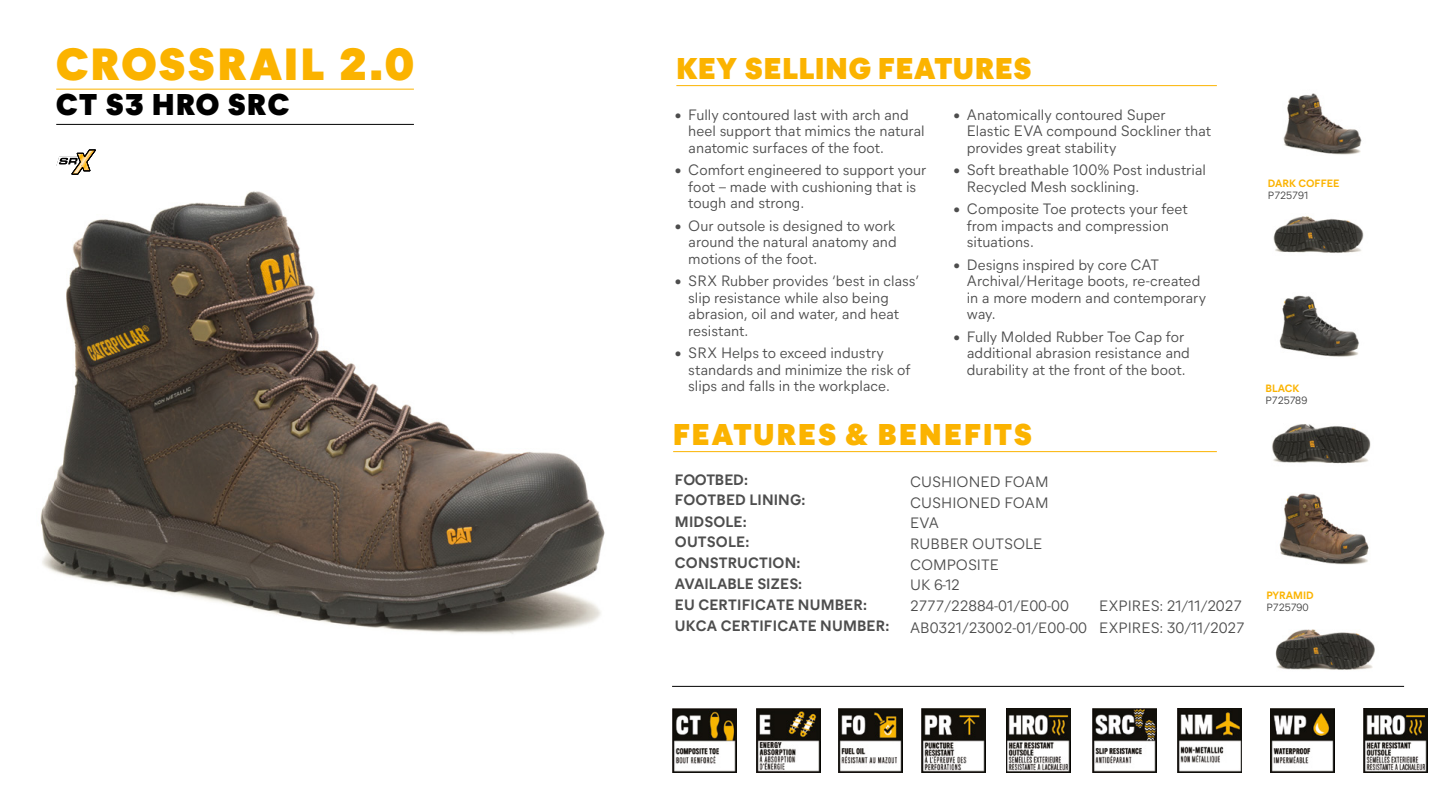
<style>
.page{position:relative;width:1440px;height:810px;background:#fff}
.page>*{position:absolute;margin:0;border:0;box-sizing:border-box;transform-origin:0 0}
.t1{font:900 45px "Mier A";letter-spacing:.055em;color:#fbb300}
.t2{font:900 30px "Mier A";letter-spacing:.035em;color:#fbb300}
.t3{font:900 30px "Mier A";letter-spacing:.06em;color:#fbb300}
.t4{font:900 30px "Mier A";letter-spacing:.05em;color:#000}
.t5{font:15px/16.5px "Mier B";color:#4d4d4d}
.t6{font:700 15px/20.8px "Mier B";letter-spacing:.01em;color:#4d4d4d}
.t7{font:700 10.65px "Mier B";color:#fbb300}
.t8{font:10.5px "Mier B";letter-spacing:-.005em;color:#404040}
</style>
<div class="page">
<img style="left:40px;top:88px;width:565px;height:546px">
<hr style="left:676px;top:85px;width:541px;height:1px;background:#fbb300">
<img style="left:757px;top:709px;width:64px;height:64px">
<img style="left:839px;top:709px;width:64px;height:64px">
<img style="left:1006px;top:709px;width:64px;height:64px">
<img style="left:921px;top:709px;width:64px;height:64px">
<hr style="left:672px;top:686px;width:732px;height:1px;background:#000">
<hr style="left:673px;top:451px;width:544px;height:1px;background:#fbb300">
<img style="left:1092px;top:709px;width:64px;height:64px">
<img style="left:1273px;top:216px;width:91px;height:37px">
<img style="left:1279px;top:295px;width:80px;height:62px">
<img style="left:1283px;top:93px;width:79px;height:62px">
<hr style="left:56px;top:89px;width:358px;height:1px;background:#fbb300">
<hr style="left:56px;top:124px;width:358px;height:1px;background:#000">
<img style="left:1272px;top:424px;width:99px;height:40px">
<img style="left:1279px;top:493px;width:90px;height:72px">
<img style="left:1275px;top:629px;width:100px;height:41px">
<svg style="left:56px;top:149px;width:76px;height:26px"></svg>
<img style="left:672px;top:709px;width:64px;height:64px">
<img style="left:1178px;top:709px;width:64px;height:64px">
<img style="left:1271px;top:709px;width:64px;height:64px">
<img style="left:1364px;top:709px;width:64px;height:64px">
<h1 class="t1" style="left:56px;top:31px;width:359px">CROSSRAIL 2.0</h1>
<h2 class="t4" style="left:56px;top:83px;width:235px">CT S3 HRO SRC</h2>
<h2 class="t2" style="left:676px;top:46px;width:357px">KEY SELLING FEATURES</h2>
<p class="t5" style="left:688px;top:106px;width:238px;text-indent:-14px">• Fully contoured last with arch and heel support that mimics the natural anatomic surfaces of the foot.</p>
<p class="t5" style="left:688px;top:161px;width:240px;text-indent:-14px">• Comfort engineered to support your foot – made with cushioning that is tough and strong.</p>
<p class="t5" style="left:688px;top:217px;width:210px;text-align:justify;text-indent:-14px">• Our outsole is designed to work around the natural anatomy and motions of the foot.</p>
<p class="t5" style="left:688px;top:272px;width:233px;text-indent:-14px">• SRX Rubber provides ‘best in class’ slip resistance while also being abrasion, oil and water, and heat resistant.</p>
<p class="t5" style="left:688px;top:344px;width:224px;text-indent:-14px">• SRX Helps to exceed industry standards and minimize the risk of slips and falls in the workplace.</p>
<p class="t5" style="left:967px;top:106px;width:246px;text-indent:-14px">• Anatomically contoured Super<br>Elastic EVA compound Sockliner that provides great stability</p>
<p class="t5" style="left:967px;top:161px;width:241px;text-indent:-14px">• Soft breathable 100% Post industrial<br>Recycled Mesh socklining.</p>
<p class="t5" style="left:967px;top:200px;width:222px;text-indent:-14px">• Composite Toe protects your feet from impacts and compression situations.</p>
<p class="t5" style="left:967px;top:256px;width:241px;text-indent:-14px">• Designs inspired by core CAT<br>Archival/Heritage boots, re-created in a more modern and contemporary way.</p>
<p class="t5" style="left:967px;top:328px;width:225px;text-indent:-14px">• Fully Molded Rubber Toe Cap for additional abrasion resistance and durability at the front of the boot.</p>
<h2 class="t3" style="left:673px;top:412px;width:360px">FEATURES &amp; BENEFITS</h2>
<p class="t6" style="left:675px;top:469px;width:132px;line-height:20px">FOOTBED:<br>FOOTBED LINING:</p>
<p class="t6" style="left:675px;top:511px;width:216px">MIDSOLE:<br>OUTSOLE:<br>CONSTRUCTION:<br>AVAILABLE SIZES:<br>EU CERTIFICATE NUMBER:<br>UKCA CERTIFICATE NUMBER:</p>
<p class="t5" style="left:910px;top:470px;width:161px;line-height:20.7px">CUSHIONED FOAM<br>CUSHIONED FOAM<br>EVA<br>RUBBER OUTSOLE<br>COMPOSITE<br>UK 6-12<br>2777/22884-01/E00-00</p>
<p class="t5" style="left:910px;top:594px;width:336px;line-height:21.8px;text-align:right">EXPIRES: 21/11/2027<br>AB0321/23002-01/E00-00 EXPIRES: 30/11/2027</p>
<p class="t7" style="left:1268px;top:176px;width:73px">DARK COFFEE</p>
<p class="t8" style="left:1268px;top:188px;width:42px">P725791</p>
<p class="t7" style="left:1265px;top:381px;width:35px">BLACK</p>
<p class="t8" style="left:1265px;top:393px;width:43px">P725789</p>
<p class="t7" style="left:1266px;top:587px;width:49px">PYRAMID</p>
<p class="t8" style="left:1266px;top:599px;width:44px">P725790</p>
</div>
